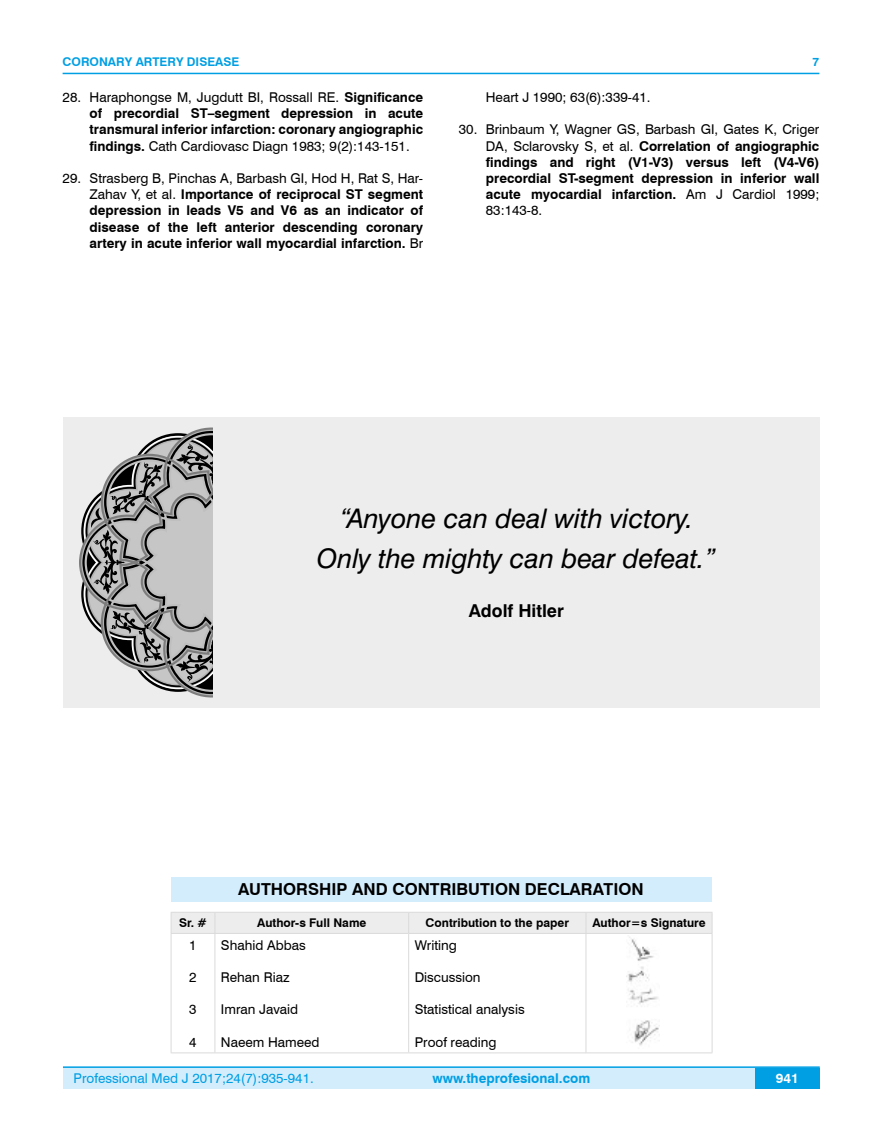
<style>
.page{position:relative;width:882px;height:1145px;background:#fff}
.page>*{position:absolute;margin:0;border:0;box-sizing:border-box;transform-origin:0 0}
.t1{font:italic 27px/40.5px "Swiss 721 BT";color:#000;text-align:center}
.t2{font:700 17.7px "Swiss 721 BT";color:#000}
.t3{font:700 16.5px "Swiss 721 BT";color:#000}
.t4{font:700 13.5px/16.2px "Swiss 721 BT";color:#000;text-align:justify}
.t5{font:13.5px "Swiss 721 BT";color:#000}
.t6{font:13.5px "Swiss 721 BT";color:#009fe3}
.t7{font:700 13.5px "Swiss 721 BT";color:#009fe3}
.t8{font:700 13.5px "Swiss 721 BT";color:#fff}
.t9{font:700 12px "Swiss 721 BT";color:#000}
.t10{font:700 12px "Swiss 721 BT";color:#009fe3}
.s1{font-weight:400}
</style>
<div class="page">
<div style="left:63px;top:1067px;width:756px;height:21px;background:#d4edfc"></div>
<hr style="left:63px;top:1066px;width:756px;height:2px;background:#009fe3">
<div style="left:754px;top:1068px;width:65px;height:20px;background:#009fe3"></div>
<hr style="left:63px;top:73px;width:756px;height:1px;background:#009fe3">
<div style="left:171px;top:877px;width:540px;height:24px;background:#d4edfc"></div>
<div style="left:171px;top:912px;width:541px;height:21px;background:#ededed"></div>
<hr style="left:171px;top:933px;width:44px;height:1px;background:#dadada">
<hr style="left:171px;top:933px;width:1px;height:119px;background:#dadada">
<hr style="left:215px;top:933px;width:193px;height:1px;background:#dadada">
<hr style="left:214px;top:933px;width:1px;height:119px;background:#dadada">
<hr style="left:408px;top:933px;width:177px;height:1px;background:#dadada">
<hr style="left:408px;top:933px;width:1px;height:119px;background:#dadada">
<hr style="left:585px;top:933px;width:127px;height:1px;background:#dadada">
<hr style="left:585px;top:933px;width:1px;height:119px;background:#dadada">
<hr style="left:711px;top:933px;width:1px;height:119px;background:#dadada">
<hr style="left:171px;top:1052px;width:44px;height:1px;background:#dadada">
<hr style="left:215px;top:1052px;width:193px;height:1px;background:#dadada">
<hr style="left:408px;top:1052px;width:177px;height:1px;background:#dadada">
<hr style="left:585px;top:1052px;width:127px;height:1px;background:#dadada">
<img style="left:626px;top:937px;width:33px;height:109px">
<div style="left:63px;top:417px;width:756px;height:291px;background:#ededed"></div>
<svg style="left:79px;top:427px;width:134px;height:271px"></svg>
<svg style="left:176px;top:443px;width:37px;height:42px;background:#7e7e7e"></svg>
<svg style="left:110px;top:611px;width:52px;height:52px;background:#767676"></svg>
<svg style="left:175px;top:639px;width:38px;height:42px;background:#7f7f7f"></svg>
<svg style="left:89px;top:462px;width:73px;height:132px;background:#8e8e8e"></svg>
<p class="t10" style="left:63px;top:53px;width:178px">CORONARY ARTERY DISEASE</p>
<p class="t4" style="left:90px;top:89px;width:335px;text-indent:-27px"><span class="s1">28. Haraphongse M, Jugdutt BI, Rossall RE.</span> Significance of precordial ST–segment depression in acute transmural inferior infarction: coronary angiographic findings. <span class="s1">Cath Cardiovasc Diagn 1983; 9(2):143-151.</span></p>
<p class="t4" style="left:90px;top:170px;width:335px;text-indent:-27px"><span class="s1">29. Strasberg B, Pinchas A, Barbash GI, Hod H, Rat S, Har-Zahav Y, et al.</span> Importance of reciprocal ST segment depression in leads V5 and V6 as an indicator of disease of the left anterior descending coronary artery in acute inferior wall myocardial infarction. <span class="s1">Br</span></p>
<p class="t10" style="left:812px;top:53px;width:8px">7</p>
<p class="t5" style="left:485px;top:88px;width:166px">Heart J 1990; 63(6):339-41.</p>
<p class="t4" style="left:485px;top:121px;width:335px;text-indent:-27px"><span class="s1">30. Brinbaum Y, Wagner GS, Barbash GI, Gates K, Criger DA, Sclarovsky S, et al.</span> Correlation of angiographic findings and right (V1-V3) versus left (V4-V6) precordial ST-segment depression in inferior wall acute myocardial infarction. <span class="s1">Am J Cardiol 1999; 83:143-8.</span></p>
<h1 class="t1" style="left:316px;top:497px;width:400px">“Anyone can deal with victory.<br>Only the mighty can bear defeat.”</h1>
<h2 class="t2" style="left:468px;top:598px;width:97px">Adolf Hitler</h2>
<p class="t3" style="left:238px;top:878px;width:406px">AUTHORSHIP AND CONTRIBUTION DECLARATION</p>
<p class="t9" style="left:179px;top:914px;width:29px">Sr. #</p>
<p class="t9" style="left:257px;top:914px;width:111px">Author-s Full Name</p>
<p class="t9" style="left:425px;top:914px;width:145px">Contribution to the paper</p>
<p class="t9" style="left:592px;top:914px;width:115px">Author=s Signature</p>
<p class="t5" style="left:189px;top:935px;width:9px">1</p>
<p class="t5" style="left:189px;top:968px;width:9px">2</p>
<p class="t5" style="left:189px;top:1000px;width:9px">3</p>
<p class="t5" style="left:189px;top:1032px;width:9px">4</p>
<p class="t5" style="left:221px;top:935px;width:86px">Shahid Abbas</p>
<p class="t5" style="left:221px;top:968px;width:70px">Rehan Riaz</p>
<p class="t5" style="left:221px;top:1000px;width:79px">Imran Javaid</p>
<p class="t5" style="left:221px;top:1032px;width:100px">Naeem Hameed</p>
<p class="t5" style="left:414px;top:935px;width:44px">Writing</p>
<p class="t5" style="left:414px;top:968px;width:67px">Discussion</p>
<p class="t5" style="left:414px;top:1000px;width:111px">Statistical analysis</p>
<p class="t5" style="left:414px;top:1032px;width:83px">Proof reading</p>
<p class="t6" style="left:74px;top:1069px;width:241px">Professional Med J 2017;24(7):935-941.</p>
<p class="t7" style="left:432px;top:1069px;width:159px">www.theprofesional.com</p>
<p class="t8" style="left:775px;top:1069px;width:24px">941</p>
</div>
